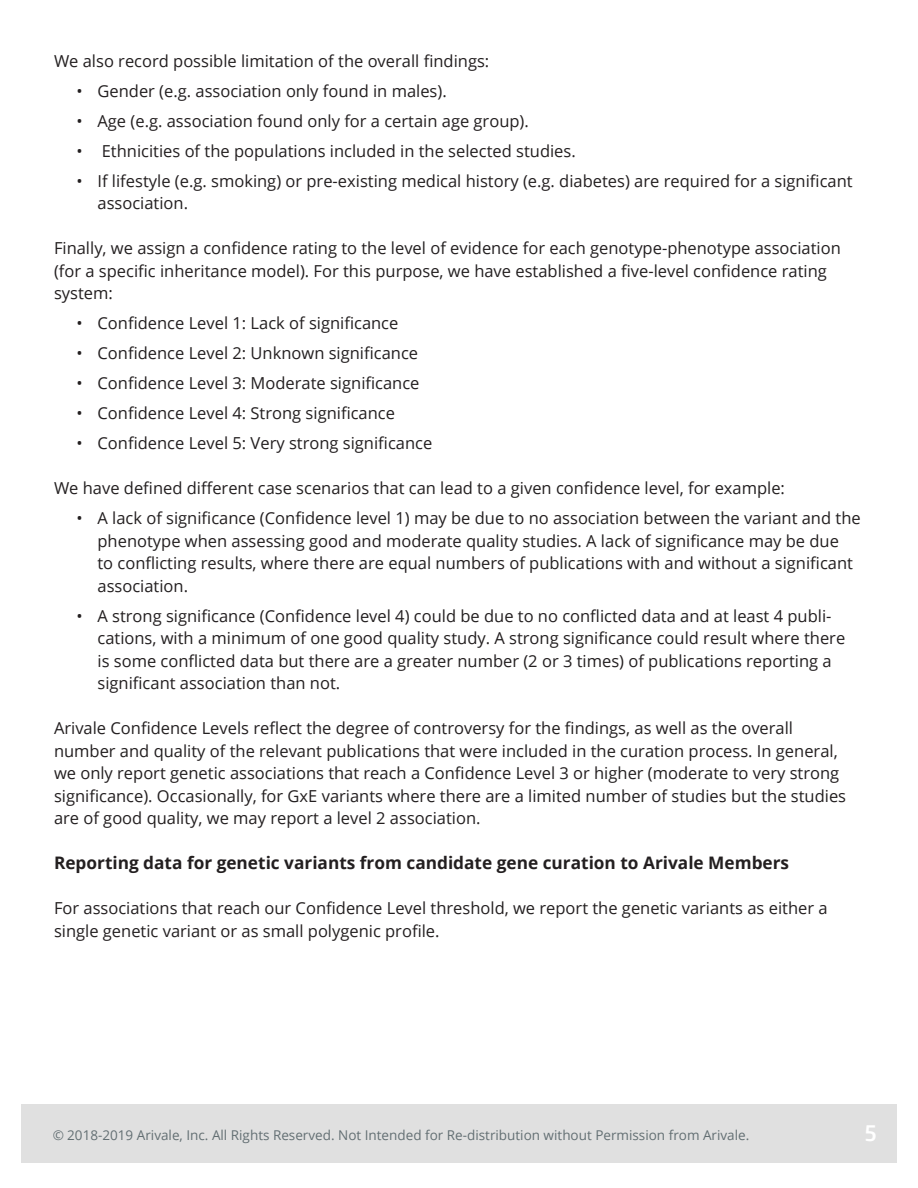
<style>
.page{position:relative;width:918px;height:1188px;background:#fff}
.page>*{position:absolute;margin:0;border:0;box-sizing:border-box;transform-origin:0 0}
.t1{font:500 21px "Neo Sans Pro";color:#fff}
.SubHeadBold{font:700 17.25px "Open Sans";color:#231f20}
.Tab_indent_bullets{font:16.5px/22.5px "Open Sans";color:#231f20}
.Main_Content{font:16.5px/22.5px "Open Sans";color:#231f20}
.t2{font:13.5px "Open Sans";color:#435257}
</style>
<div class="page">
<div style="left:21px;top:1105px;width:876px;height:58px;background:#e0e0e0"></div>
<p class="Main_Content" style="left:54px;top:49px;width:437px">We also record possible limitation of the overall findings:</p>
<p class="Tab_indent_bullets" style="left:76px;top:79px;width:372px">• Gender (e.g. association only found in males).</p>
<p class="Tab_indent_bullets" style="left:76px;top:109px;width:454px">• Age (e.g. association found only for a certain age group).</p>
<p class="Tab_indent_bullets" style="left:76px;top:139px;width:501px">• Ethnicities of the populations included in the selected studies.</p>
<p class="Tab_indent_bullets" style="left:98px;top:169px;width:757px;text-indent:-21px">• If lifestyle (e.g. smoking) or pre-existing medical history (e.g. diabetes) are required for a significant association.</p>
<p class="Main_Content" style="left:54px;top:236px;width:788px">Finally, we assign a confidence rating to the level of evidence for each genotype-phenotype association (for a specific inheritance model). For this purpose, we have established a five-level confidence rating system:</p>
<p class="Tab_indent_bullets" style="left:76px;top:311px;width:323px">• Confidence Level 1: Lack of significance</p>
<p class="Tab_indent_bullets" style="left:76px;top:341px;width:343px">• Confidence Level 2: Unknown significance</p>
<p class="Tab_indent_bullets" style="left:76px;top:371px;width:345px">• Confidence Level 3: Moderate significance</p>
<p class="Tab_indent_bullets" style="left:76px;top:401px;width:320px">• Confidence Level 4: Strong significance</p>
<p class="Tab_indent_bullets" style="left:76px;top:431px;width:357px">• Confidence Level 5: Very strong significance</p>
<p class="Main_Content" style="left:54px;top:476px;width:733px">We have defined different case scenarios that can lead to a given confidence level, for example:</p>
<p class="Tab_indent_bullets" style="left:98px;top:506px;width:765px;text-indent:-21px">• A lack of significance (Confidence level 1) may be due to no association between the variant and the phenotype when assessing good and moderate quality studies. A lack of significance may be due<br>to conflicting results, where there are equal numbers of publications with and without a significant association.</p>
<p class="Tab_indent_bullets" style="left:98px;top:604px;width:749px;text-indent:-21px">• A strong significance (Confidence level 4) could be due to no conflicted data and at least 4 publi&shy;cations, with a minimum of one good quality study. A strong significance could result where there is some conflicted data but there are a greater number (2 or 3 times) of publications reporting a significant association than not.</p>
<p class="Main_Content" style="left:54px;top:716px;width:794px">Arivale Confidence Levels reflect the degree of controversy for the findings, as well as the overall number and quality of the relevant publications that were included in the curation process. In general, we only report genetic associations that reach a Confidence Level 3 or higher (moderate to very strong significance). Occasionally, for GxE variants where there are a limited number of studies but the studies are of good quality, we may report a level 2 association.</p>
<p class="SubHeadBold" style="left:54px;top:851px;width:737px">Reporting data for genetic variants from candidate gene curation to Arivale Members</p>
<p class="Main_Content" style="left:54px;top:896px;width:775px">For associations that reach our Confidence Level threshold, we report the genetic variants as either a single genetic variant or as small polygenic profile.</p>
<p class="t2" style="left:52px;top:1126px;width:698px">© 2018-2019 Arivale, Inc. All Rights Reserved. Not Intended for Re-distribution without Permission from Arivale.</p>
<p class="t1" style="left:864px;top:1120px;width:15px">5</p>
</div>
